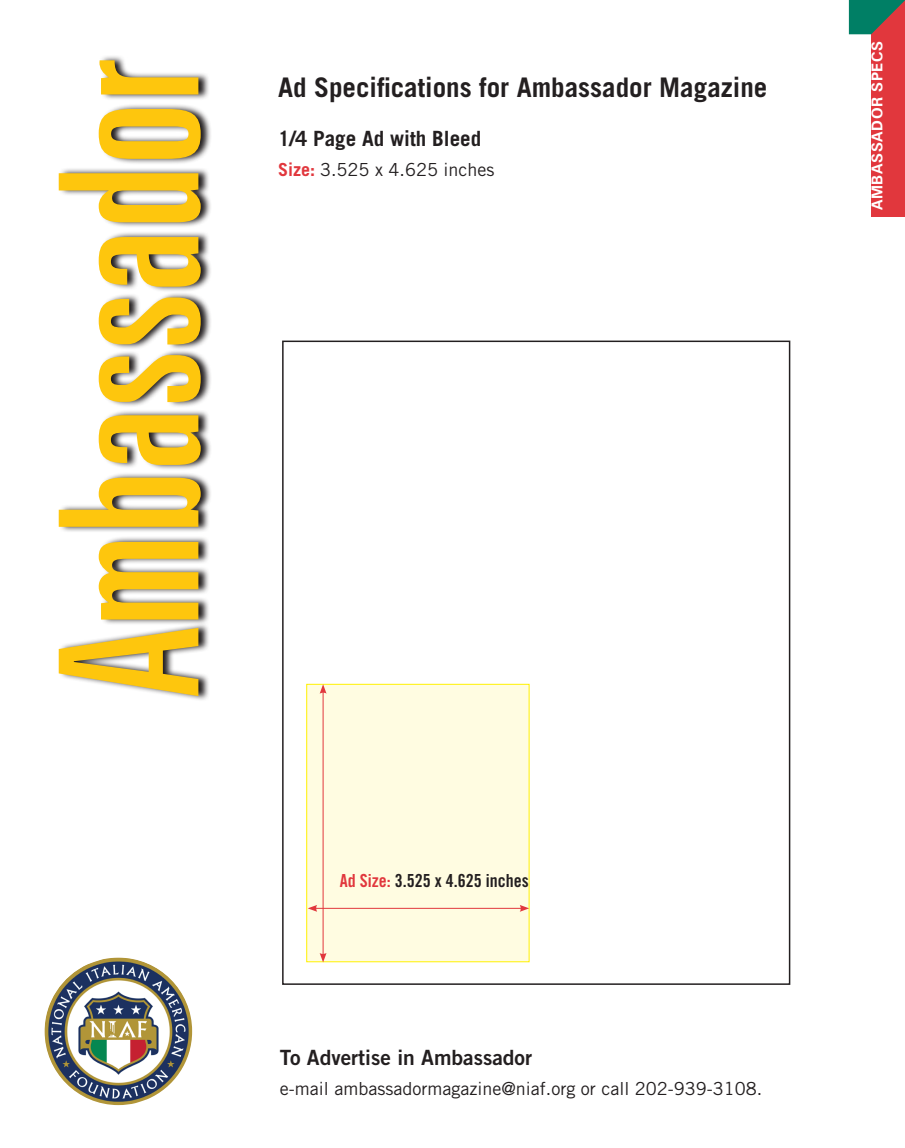
<style>
.page{position:relative;width:905px;height:1148px;background:#fff}
.page>*{position:absolute;margin:0;border:0;box-sizing:border-box;transform-origin:0 0}
.t1{font:extra-condensed 193.8px "Zurich BT";letter-spacing:-.01em;color:#fec60d}
.t2{font:700 27px "Trade Gothic";color:#231f20}
.t3{font:21px "Trade Gothic Bold Two";color:#231f20}
.t4{font:700 21px "Trade Gothic";color:#231f20}
.t5{font:18px "Trade Gothic";color:#231f20}
.t6{font:18px "Trade Gothic Bold Cond Twenty";color:#231f20}
.t7{font:700 15px "Zurich BT";letter-spacing:.04em;color:#fff}
.s1{font-weight:700;color:#e1373d}
.s2{color:#e1373d}
</style>
<div class="page">
<svg style="left:60px;top:56px;width:151px;height:644px"></svg>
<img style="left:45px;top:957px;width:147px;height:148px">
<div style="left:282px;top:340px;width:508px;height:644px;border:2px solid #231f20"></div>
<div style="left:871px;top:0;width:33px;height:216px;background:#e1373d"></div>
<svg style="left:848px;top:0;width:56px;height:34px"></svg>
<div style="left:306px;top:684px;width:223px;height:277px;background:#fffce1;border:1px solid #fff101"></div>
<hr style="left:323px;top:691px;width:1px;height:264px;background:#e1373d">
<svg style="left:319px;top:953px;width:7px;height:9px"></svg>
<svg style="left:319px;top:684px;width:7px;height:9px"></svg>
<hr style="left:315px;top:908px;width:207px;height:1px;background:#e1373d">
<svg style="left:308px;top:905px;width:9px;height:6px"></svg>
<svg style="left:519px;top:904px;width:10px;height:7px"></svg>
<h1 class="t1" style="left:20px;top:698px;width:639px;rotate:-90deg">Ambassador</h1>
<h2 class="t2" style="left:278px;top:70px;width:491px">Ad Specifications for Ambassador Magazine</h2>
<p class="t4" style="left:278px;top:126px;width:205px">1/4 Page Ad with Bleed</p>
<p class="t5" style="left:278px;top:158px;width:218px"><span class="s1">Size:</span> 3.525 x 4.625 inches</p>
<p class="t6" style="left:340px;top:869px;width:190px"><span class="s2">Ad Size:</span> 3.525 x 4.625 inches</p>
<p class="t3" style="left:280px;top:1044px;width:254px">To Advertise in Ambassador</p>
<p class="t5" style="left:280px;top:1077px;width:484px">e-mail ambassadormagazine@niaf.org or call 202-939-3108.</p>
<p class="t7" style="left:867px;top:210px;width:170px;rotate:-90deg">AMBASSADOR SPECS</p>
</div>
